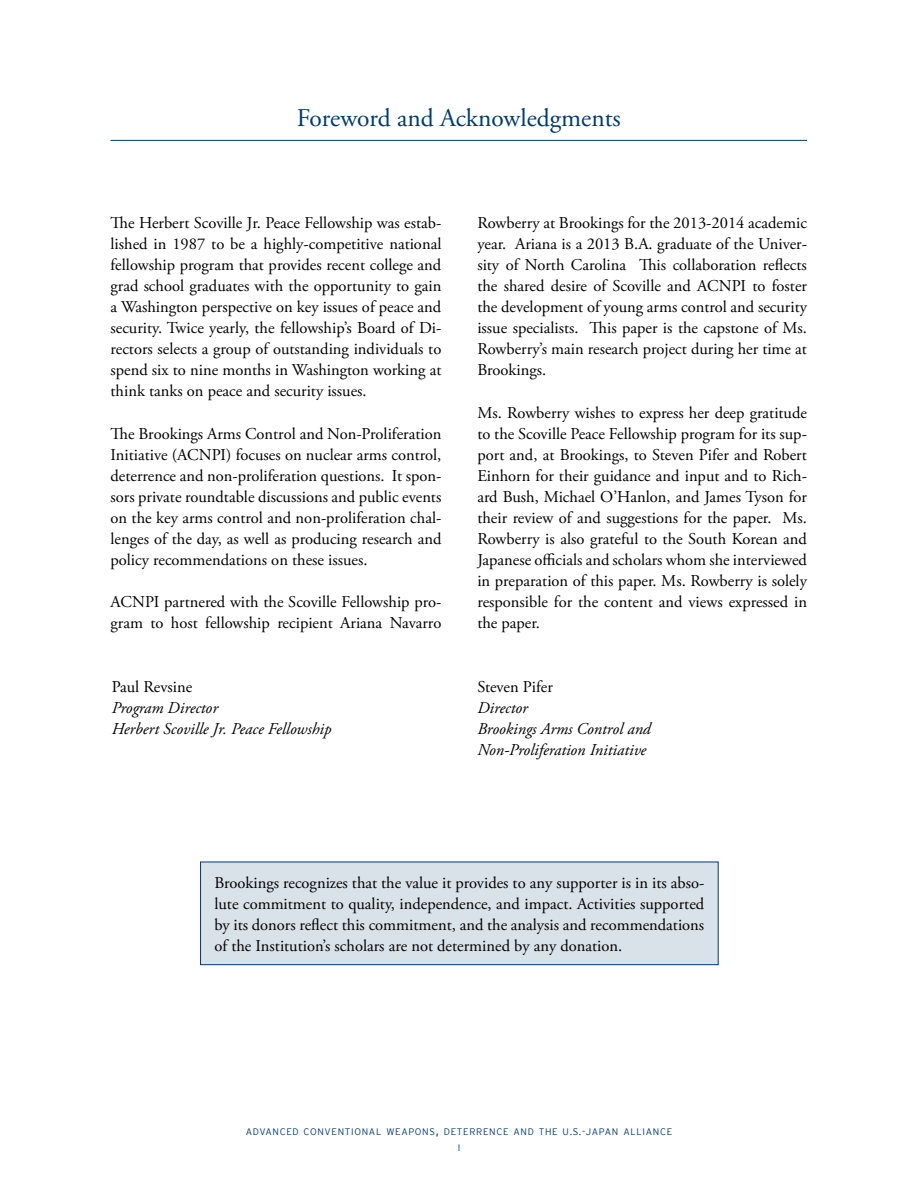
<style>
.page{position:relative;width:918px;height:1188px;background:#fff}
.page>*{position:absolute;margin:0;border:0;box-sizing:border-box;transform-origin:0 0}
.t1{font:25.5px "Adobe Garamond Pro";color:#003a70}
.t2{font:16.5px/21px "Adobe Garamond Pro";color:#000;text-align:justify}
.t3{font:italic 16.5px/21px "Adobe Garamond Pro";color:#000}
.t4{font:300 9.45px/16.2px "Interstate";letter-spacing:.07em;color:#003a70;text-align:center}
.s1{font-size:13.5px}
.s2{font-size:10.5px}
</style>
<div class="page">
<hr style="left:111px;top:140px;width:696px;height:1px;background:#003a70">
<div style="left:201px;top:862px;width:517px;height:103px;background:#d9e1e9"></div>
<div style="left:200px;top:862px;width:519px;height:103px;border:1px solid #003a70"></div>
<h1 class="t1" style="left:297px;top:103px;width:326px">Foreword and Acknowledgments</h1>
<p class="t2" style="left:111px;top:213px;width:332px">The Herbert Scoville Jr. Peace Fellowship was estab&shy;lished in 1987 to be a highly-competitive national fellowship program that provides recent college and grad school graduates with the opportunity to gain a Washington perspective on key issues of peace and security. Twice yearly, the fellowship’s Board of Di&shy;rectors selects a group of outstanding individuals to spend six to nine months in Washington working at think tanks on peace and security issues.</p>
<p class="t2" style="left:111px;top:423px;width:332px">The Brookings Arms Control and Non-Proliferation Initiative (ACNPI) focuses on nuclear arms control, deterrence and non-proliferation questions. It spon&shy;sors private roundtable discussions and public events on the key arms control and non-proliferation chal&shy;lenges of the day, as well as producing research and policy recommendations on these issues.</p>
<p class="t2" style="left:111px;top:592px;width:332px">ACNPI partnered with the Scoville Fellowship pro&shy;gram to host fellowship recipient Ariana Navarro</p>
<p class="t2" style="left:112px;top:677px;width:82px">Paul Revsine</p>
<p class="t3" style="left:112px;top:698px;width:221px">Program Director<br>Herbert Scoville Jr. Peace Fellowship</p>
<p class="t2" style="left:477px;top:213px;width:331px">Rowberry at Brookings for the 2013-2014 academic year. Ariana is a 2013 B.A. graduate of the Univer&shy;sity of North Carolina This collaboration reflects the shared desire of Scoville and ACNPI to foster the development of young arms control and security issue specialists. This paper is the capstone of Ms.<br>Rowberry’s main research project during her time at Brookings.</p>
<p class="t2" style="left:477px;top:402px;width:331px">Ms. Rowberry wishes to express her deep gratitude to the Scoville Peace Fellowship program for its sup&shy;port and, at Brookings, to Steven Pifer and Robert Einhorn for their guidance and input and to Rich&shy;ard Bush, Michael O’Hanlon, and James Tyson for their review of and suggestions for the paper. Ms.<br>Rowberry is also grateful to the South Korean and Japanese officials and scholars whom she interviewed in preparation of this paper. Ms. Rowberry is solely responsible for the content and views expressed in the paper.</p>
<p class="t2" style="left:477px;top:677px;width:77px">Steven Pifer</p>
<p class="t3" style="left:477px;top:698px;width:175px">Director<br>Brookings Arms Control and<br>Non-Proliferation Initiative</p>
<p class="t2" style="left:214px;top:873px;width:491px">Brookings recognizes that the value it provides to any supporter is in its abso&shy;lute commitment to quality, independence, and impact. Activities supported by its donors reflect this commitment, and the analysis and recommendations of the Institution’s scholars are not determined by any donation.</p>
<p class="t4" style="left:246px;top:1123px;width:428px">ADVANCED CONVENTIONAL WEAPONS<span class="s1">,</span> DETERRENCE AND THE U<span class="s2">.</span>S<span class="s2">.-</span>JAPAN ALLIANCE<br>I</p>
</div>
